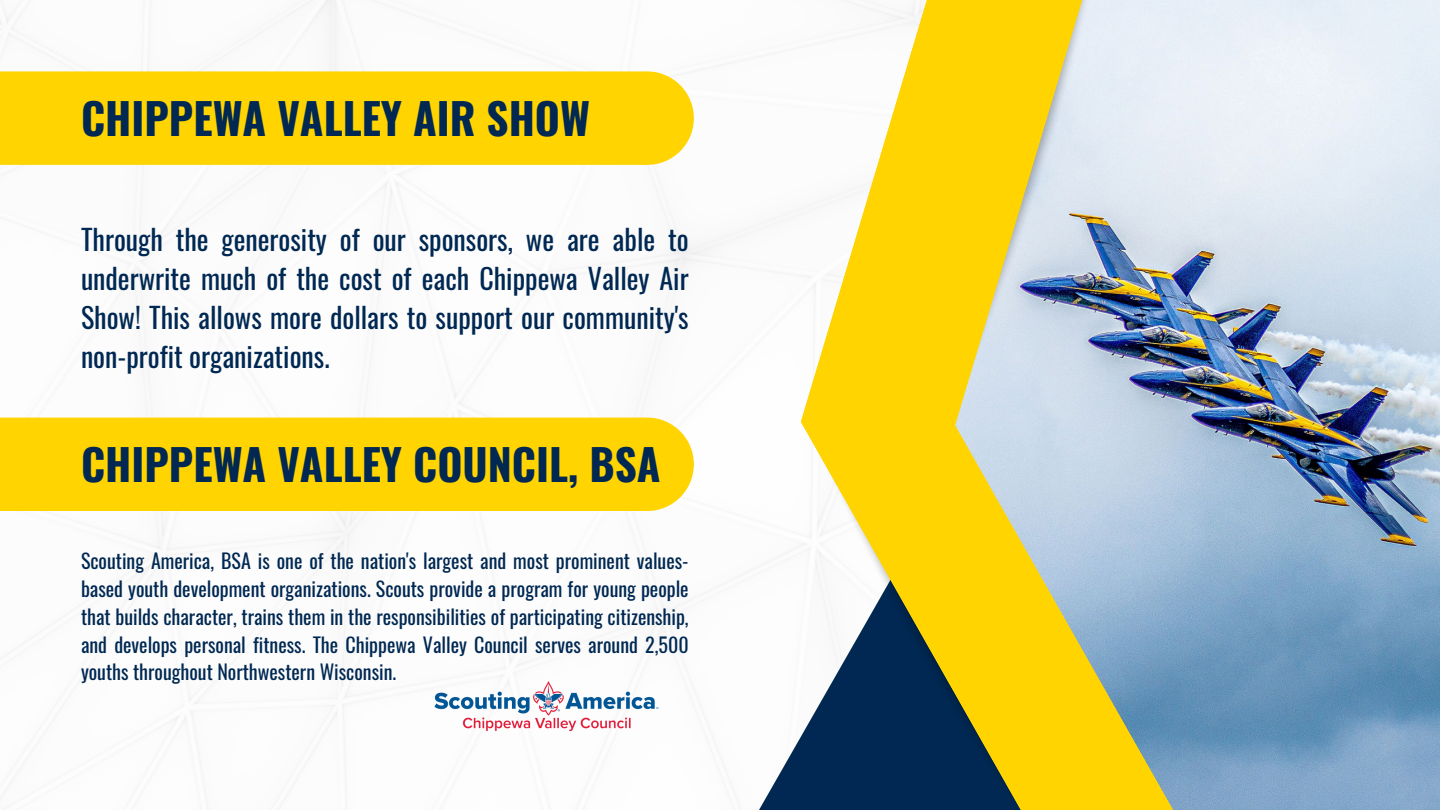
<style>
.page{position:relative;width:1440px;height:810px;background:#fff}
.page>*{position:absolute;margin:0;border:0;box-sizing:border-box;transform-origin:0 0}
.t1{font:700 43px "Oswald";color:#002852}
.t2{font:28px/39px "Oswald";color:#002852;text-align:justify}
.t3{font:20px/27.8px "Oswald";color:#002852;text-align:justify}
</style>
<div class="page">
<img style="left:1130px;top:0;width:310px;height:810px">
<img style="left:779px;top:421px;width:22px;height:389px">
<img style="left:1095px;top:0;width:35px;height:356px">
<svg style="left:801px;top:356px;width:405px;height:454px;background:#a8ab74"></svg>
<div style="left:0;top:418px;width:694px;height:93px;background:#ffd400"></div>
<div style="left:0;top:71px;width:694px;height:94px;background:#ffd400"></div>
<svg style="left:801px;top:0;width:294px;height:464px;fill:#ffd400"></svg>
<img style="left:434px;top:631px;width:274px;height:101px">
<p class="t1" style="left:81px;top:84px;width:511px">CHIPPEWA VALLEY AIR SHOW</p>
<h2 class="t2" style="left:81px;top:219px;width:609px">Through the generosity of our sponsors, we are able to underwrite much of the cost of each Chippewa Valley Air Show! This allows more dollars to support our community's non-profit organizations.</h2>
<h1 class="t1" style="left:81px;top:430px;width:581px">CHIPPEWA VALLEY COUNCIL, BSA</h1>
<h1 class="t3" style="left:81px;top:546px;width:609px">Scouting America, BSA is one of the nation's largest and most prominent values&shy;based youth development organizations. Scouts provide a program for young people that builds character, trains them in the responsibilities of participating citizenship, and develops personal fitness. The Chippewa Valley Council serves around 2,500 youths throughout Northwestern Wisconsin.</h1>
</div>
